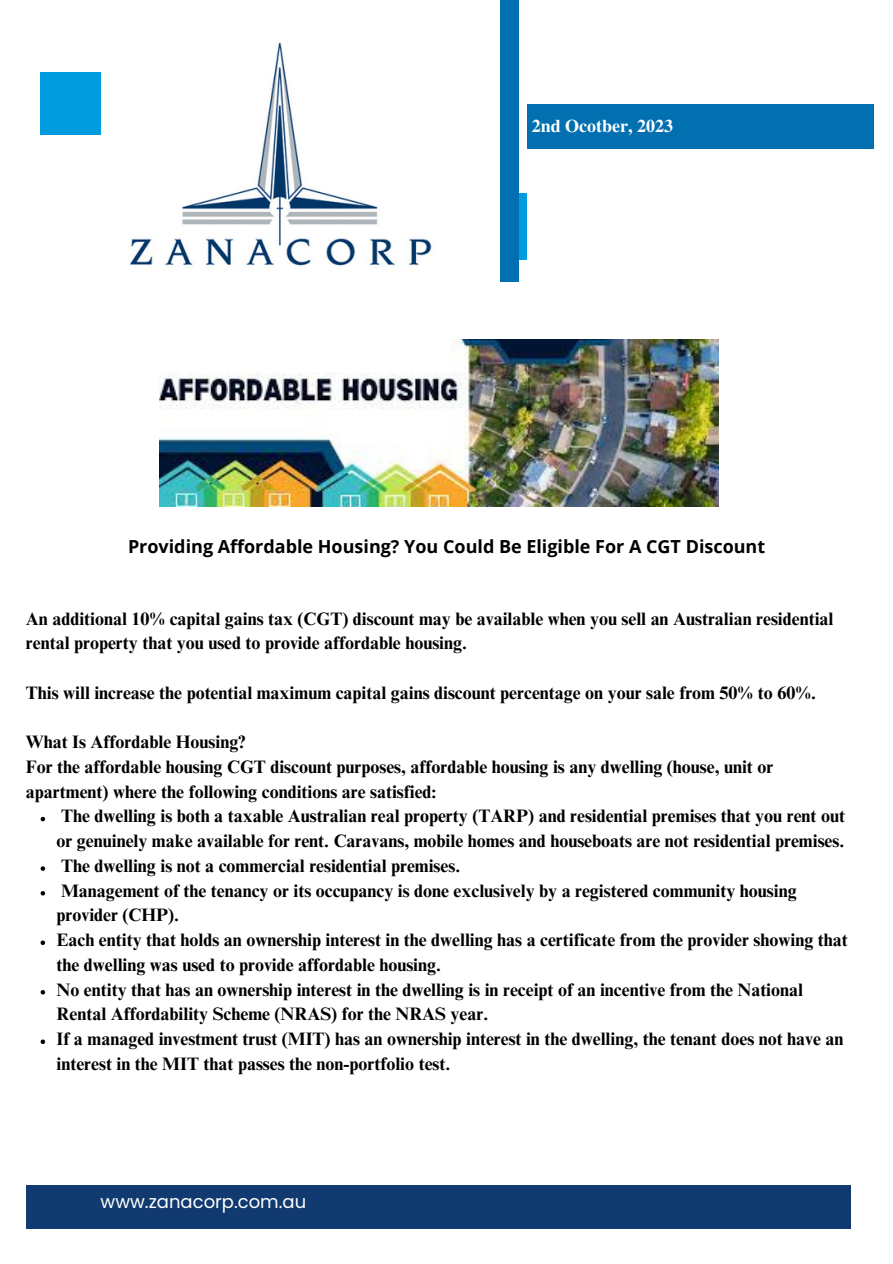
<style>
.page{position:relative;width:893px;height:1264px;background:#fff}
.page>*{position:absolute;margin:0;border:0;box-sizing:border-box;transform-origin:0 0}
.t1{font:700 18px/24.8px "Times NRMT Pro";color:#000}
.t2{font:700 18px "Open Sans";color:#000}
.t3{font:18px "Poppins";color:#fff}
.t4{font:700 18px "Te X Gyre Termes";color:#fff}
</style>
<div class="page">
<div style="left:527px;top:104px;width:346px;height:44px;background:#026fb1"></div>
<div style="left:26px;top:1185px;width:824px;height:43px;background:#113b70"></div>
<div style="left:40px;top:72px;width:61px;height:62px;background:#009cdd"></div>
<div style="left:500px;top:193px;width:27px;height:67px;background:#009cdd"></div>
<div style="left:500px;top:0;width:18px;height:281px;background:#026fb1"></div>
<img style="left:130px;top:42px;width:302px;height:224px">
<img style="left:159px;top:340px;width:559px;height:166px">
<svg style="left:41px;top:816px;width:4px;height:5px"></svg>
<svg style="left:41px;top:866px;width:4px;height:4px"></svg>
<svg style="left:41px;top:891px;width:4px;height:4px"></svg>
<svg style="left:41px;top:940px;width:4px;height:5px"></svg>
<svg style="left:41px;top:990px;width:4px;height:4px"></svg>
<svg style="left:41px;top:1039px;width:4px;height:5px"></svg>
<p class="t4" style="left:531px;top:112px;width:143px">2nd Ocotber, 2023</p>
<p class="t2" style="left:128px;top:533px;width:638px">Providing Affordable Housing? You Could Be Eligible For A CGT Discount</p>
<p class="t1" style="left:26px;top:608px;width:808px">An additional 10% capital gains tax (CGT) discount may be available when you sell an Australian residential rental property that you used to provide affordable housing.</p>
<p class="t1" style="left:26px;top:682px;width:791px">This will increase the potential maximum capital gains discount percentage on your sale from 50% to 60%.</p>
<p class="t1" style="left:26px;top:732px;width:221px">What Is Affordable Housing?</p>
<p class="t1" style="left:26px;top:756px;width:748px">For the affordable housing CGT discount purposes, affordable housing is any dwelling (house, unit or apartment) where the following conditions are satisfied:</p>
<p class="t1" style="left:57px;top:806px;width:789px">The dwelling is both a taxable Australian real property (TARP) and residential premises that you rent out or genuinely make available for rent. Caravans, mobile homes and houseboats are not residential premises.</p>
<p class="t1" style="left:61px;top:855px;width:400px">The dwelling is not a commercial residential premises.</p>
<p class="t1" style="left:57px;top:880px;width:741px">Management of the tenancy or its occupancy is done exclusively by a registered community housing provider (CHP).</p>
<p class="t1" style="left:57px;top:929px;width:792px">Each entity that holds an ownership interest in the dwelling has a certificate from the provider showing that the dwelling was used to provide affordable housing.</p>
<p class="t1" style="left:57px;top:979px;width:748px">No entity that has an ownership interest in the dwelling is in receipt of an incentive from the National<br>Rental Affordability Scheme (NRAS) for the NRAS year.</p>
<p class="t1" style="left:57px;top:1028px;width:788px">If a managed investment trust (MIT) has an ownership interest in the dwelling, the tenant does not have an interest in the MIT that passes the non-portfolio test.</p>
<p class="t3" style="left:101px;top:1188px;width:207px">www.zanacorp.com.au</p>
</div>
